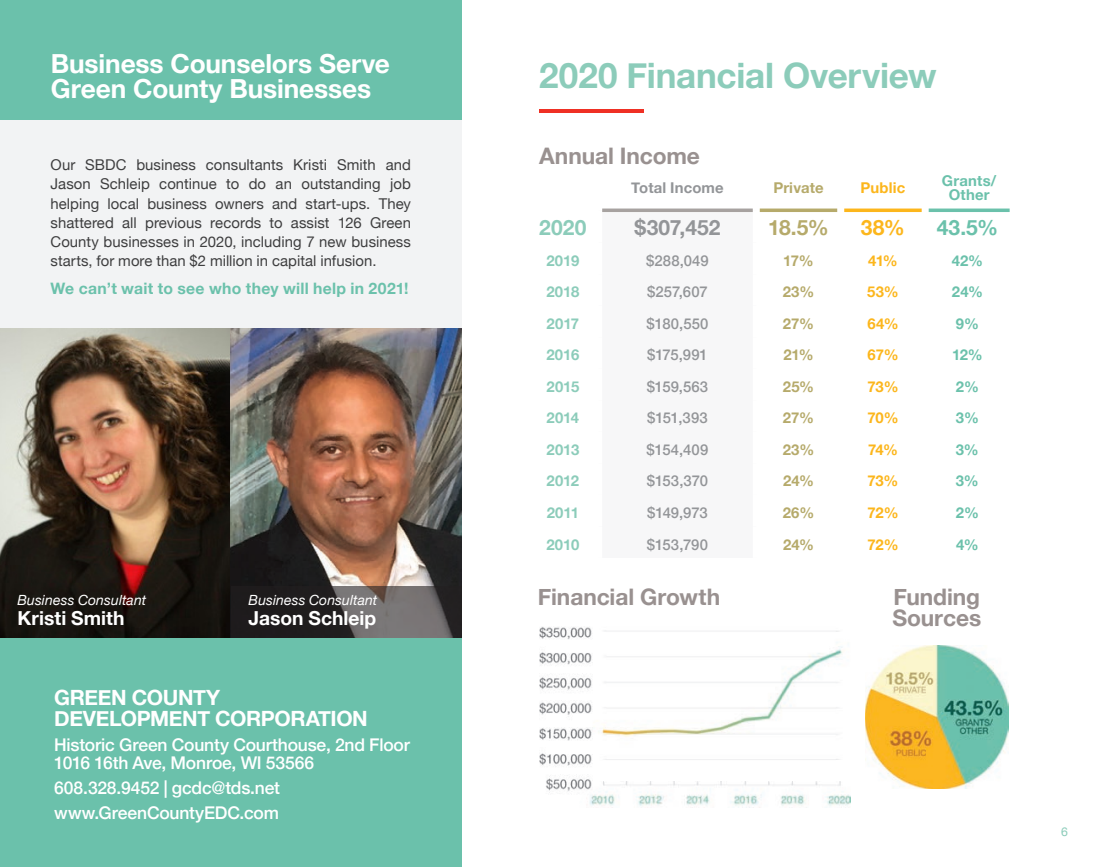
<style>
.page{position:relative;width:1103px;height:867px;background:#fff}
.page>*{position:absolute;margin:0;border:0;box-sizing:border-box;transform-origin:0 0}
.t1{font:700 35px "Helvetica Neue";letter-spacing:-.005em;color:#8cccba}
.t2{font:700 26.25px/24.5px "Helvetica Neue";letter-spacing:-.005em;color:#fff}
.t3{font:700 22.75px "Helvetica Neue";letter-spacing:-.005em;color:#999190}
.t4{font:700 21px/21px "Helvetica Neue";letter-spacing:-.02em;color:#fff}
.Table_Income{font:700 21px "Helvetica Neue";color:#939598}
.Table_Private{font:700 21px "Helvetica Neue";color:#b6aa6b}
.Table_Other{font:700 21px "Helvetica Neue";color:#6bc1ab}
.Table_Year{font:700 21px "Helvetica Neue";color:#8cccba}
.Table_Public{font:700 21px "Helvetica Neue";color:#fcb61c}
.sm_caption{font:700 19.25px "Helvetica Neue";color:#fff}
.t5{font:500 17.5px/17.5px "Helvetica Neue";letter-spacing:-.01em;color:#fff}
.P_Header{font:700 15.75px "Helvetica Neue";letter-spacing:.02em;color:#6bc1ab}
.t6{font:14.88px/19.2px "Helvetica Neue";letter-spacing:.005em;color:#3e3e3f;text-align:justify}
.Table_Income-2{font:500 14.88px "Helvetica Neue";color:#939598}
.Table_Year-2{font:700 14.88px "Helvetica Neue";letter-spacing:-.005em;color:#8cccba}
.Table_Private-2{font:700 14.88px "Helvetica Neue";letter-spacing:.01em;color:#b6aa6b}
.Table_Public-2{font:700 14.88px "Helvetica Neue";color:#fcb61c}
.Table_Other-2{font:700 14.88px "Helvetica Neue";letter-spacing:.01em;color:#6bc1ab}
.Table_Income-3{font:700 14.88px "Helvetica Neue";letter-spacing:.01em;color:#939598}
.sm_caption-2{font:italic 14px "Helvetica Neue";letter-spacing:.005em;color:#fff}
.sm_caption-3{font:12.25px "Helvetica Neue";color:#8cccba}
</style>
<div class="page">
<div style="left:0;top:638px;width:461px;height:228px;background:#6bc1ab"></div>
<div style="left:0;top:0;width:461px;height:328px;background:#f2f3f4"></div>
<div style="left:0;top:0;width:461px;height:120px;background:#6bc1ab"></div>
<svg style="left:759px;top:208px;width:78px;height:4px"></svg>
<svg style="left:844px;top:208px;width:77px;height:4px"></svg>
<svg style="left:928px;top:208px;width:81px;height:4px"></svg>
<svg style="left:602px;top:208px;width:150px;height:4px"></svg>
<img style="left:865px;top:645px;width:143px;height:143px">
<img style="left:539px;top:627px;width:311px;height:179px">
<hr style="left:539px;top:109px;width:105px;height:4px;background:#ef3024">
<img style="left:0;top:328px;width:229px;height:309px">
<img style="left:231px;top:328px;width:230px;height:257px">
<svg style="left:231px;top:585px;width:231px;height:52px;background:#454242"></svg>
<p class="t2" style="left:51px;top:52px;width:341px">Business Counselors Serve<br>Green County Businesses</p>
<p class="t6" style="left:51px;top:156px;width:362px">Our SBDC business consultants Kristi Smith and Jason Schleip continue to do an outstanding job helping local business owners and start-ups. They shattered all previous records to assist 126 Green County businesses in 2020, including 7 new business starts, for more than $2 million in capital infusion.</p>
<p class="P_Header" style="left:51px;top:275px;width:359px">We can’t wait to see who they will help in 2021!</p>
<p class="sm_caption-2" style="left:18px;top:590px;width:130px">Business Consultant</p>
<p class="sm_caption" style="left:18px;top:603px;width:109px">Kristi Smith</p>
<p class="sm_caption-2" style="left:248px;top:589px;width:130px">Business Consultant</p>
<p class="sm_caption" style="left:248px;top:602px;width:129px">Jason Schleip</p>
<p class="t4" style="left:54px;top:687px;width:315px">GREEN COUNTY<br>DEVELOPMENT CORPORATION</p>
<p class="t5" style="left:54px;top:734px;width:357px">Historic Green County Courthouse, 2nd Floor<br>1016 16th Ave, Monroe, WI 53566</p>
<p class="t5" style="left:54px;top:777px;width:227px">608.328.9452 | gcdc@tds.net</p>
<p class="t5" style="left:54px;top:802px;width:226px">www.GreenCountyEDC.com</p>
<h1 class="t1" style="left:539px;top:48px;width:399px">2020 Financial Overview</h1>
<h1 class="t3" style="left:539px;top:138px;width:162px">Annual Income</h1>
<p class="Table_Income-3" style="left:631px;top:176px;width:94px">Total Income</p>
<p class="Table_Private-2" style="left:773px;top:176px;width:52px">Private</p>
<p class="Table_Public-2" style="left:860px;top:176px;width:46px">Public</p>
<p class="Table_Other-2" style="left:942px;top:169px;width:56px">Grants/</p>
<p class="Table_Other-2" style="left:948px;top:183px;width:42px">Other</p>
<p class="Table_Year" style="left:539px;top:211px;width:49px">2020</p>
<p class="Table_Income" style="left:634px;top:211px;width:87px">$307,452</p>
<p class="Table_Private" style="left:768px;top:211px;width:62px">18.5%</p>
<p class="Table_Public" style="left:861px;top:211px;width:45px">38%</p>
<p class="Table_Other" style="left:936px;top:211px;width:63px">43.5%</p>
<p class="Table_Year-2" style="left:546px;top:249px;width:34px">2019</p>
<p class="Table_Income-2" style="left:646px;top:248px;width:64px">$288,049</p>
<p class="Table_Private-2" style="left:783px;top:249px;width:32px">17%</p>
<p class="Table_Public-2" style="left:868px;top:249px;width:31px">41%</p>
<p class="Table_Other-2" style="left:951px;top:249px;width:33px">42%</p>
<p class="Table_Year-2" style="left:546px;top:280px;width:34px">2018</p>
<p class="Table_Income-2" style="left:647px;top:280px;width:62px">$257,607</p>
<p class="Table_Private-2" style="left:782px;top:280px;width:33px">23%</p>
<p class="Table_Public-2" style="left:867px;top:280px;width:33px">53%</p>
<p class="Table_Other-2" style="left:952px;top:280px;width:32px">24%</p>
<p class="Table_Year-2" style="left:546px;top:312px;width:34px">2017</p>
<p class="Table_Income-2" style="left:646px;top:311px;width:63px">$180,550</p>
<p class="Table_Private-2" style="left:783px;top:312px;width:33px">27%</p>
<p class="Table_Public-2" style="left:867px;top:312px;width:33px">64%</p>
<p class="Table_Other-2" style="left:955px;top:312px;width:25px">9%</p>
<p class="Table_Year-2" style="left:546px;top:343px;width:34px">2016</p>
<p class="Table_Income-2" style="left:647px;top:343px;width:62px">$175,991</p>
<p class="Table_Private-2" style="left:783px;top:343px;width:32px">21%</p>
<p class="Table_Public-2" style="left:867px;top:343px;width:33px">67%</p>
<p class="Table_Other-2" style="left:952px;top:343px;width:32px">12%</p>
<p class="Table_Year-2" style="left:546px;top:375px;width:34px">2015</p>
<p class="Table_Income-2" style="left:646px;top:374px;width:63px">$159,563</p>
<p class="Table_Private-2" style="left:782px;top:375px;width:33px">25%</p>
<p class="Table_Public-2" style="left:867px;top:375px;width:33px">73%</p>
<p class="Table_Other-2" style="left:955px;top:375px;width:25px">2%</p>
<p class="Table_Year-2" style="left:546px;top:406px;width:34px">2014</p>
<p class="Table_Income-2" style="left:647px;top:406px;width:62px">$151,393</p>
<p class="Table_Private-2" style="left:782px;top:406px;width:33px">27%</p>
<p class="Table_Public-2" style="left:867px;top:406px;width:33px">70%</p>
<p class="Table_Other-2" style="left:956px;top:406px;width:24px">3%</p>
<p class="Table_Year-2" style="left:546px;top:438px;width:34px">2013</p>
<p class="Table_Income-2" style="left:646px;top:437px;width:63px">$154,409</p>
<p class="Table_Private-2" style="left:782px;top:438px;width:33px">23%</p>
<p class="Table_Public-2" style="left:868px;top:438px;width:31px">74%</p>
<p class="Table_Other-2" style="left:956px;top:438px;width:24px">3%</p>
<p class="Table_Year-2" style="left:546px;top:469px;width:34px">2012</p>
<p class="Table_Income-2" style="left:647px;top:469px;width:63px">$153,370</p>
<p class="Table_Private-2" style="left:783px;top:469px;width:32px">24%</p>
<p class="Table_Public-2" style="left:867px;top:469px;width:33px">73%</p>
<p class="Table_Other-2" style="left:956px;top:469px;width:24px">3%</p>
<p class="Table_Year-2" style="left:546px;top:501px;width:34px">2011</p>
<p class="Table_Income-2" style="left:647px;top:500px;width:62px">$149,973</p>
<p class="Table_Private-2" style="left:782px;top:501px;width:33px">26%</p>
<p class="Table_Public-2" style="left:867px;top:501px;width:33px">72%</p>
<p class="Table_Other-2" style="left:955px;top:501px;width:25px">2%</p>
<p class="Table_Year-2" style="left:546px;top:532px;width:34px">2010</p>
<p class="Table_Income-2" style="left:647px;top:532px;width:63px">$153,790</p>
<p class="Table_Private-2" style="left:783px;top:532px;width:32px">24%</p>
<p class="Table_Public-2" style="left:867px;top:532px;width:33px">72%</p>
<p class="Table_Other-2" style="left:956px;top:532px;width:24px">4%</p>
<h1 class="t3" style="left:538px;top:578px;width:184px">Financial Growth</h1>
<h1 class="t3" style="left:893px;top:578px;width:88px">Funding</h1>
<h1 class="t3" style="left:892px;top:599px;width:90px">Sources</h1>
<p class="sm_caption-3" style="left:1061px;top:822px;width:8px">6</p>
</div>
